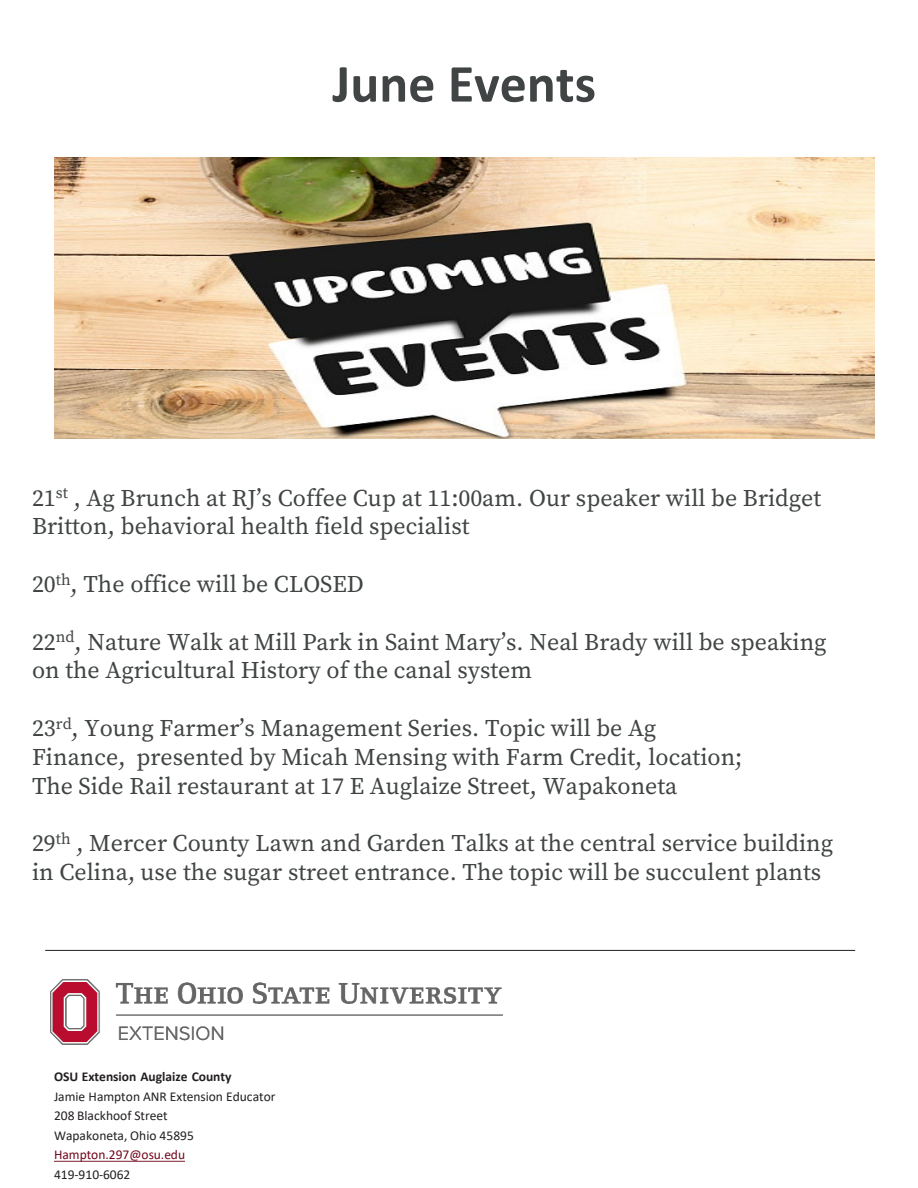
<style>
.page{position:relative;width:918px;height:1188px;background:#fff}
.page>*{position:absolute;margin:0;border:0;box-sizing:border-box;transform-origin:0 0}
.t1{font:700 54px "Calibri";color:#414444}
.t2{font:24px/28.8px "Buckeye Serif";color:#414444}
.t3{font:13.5px "Calibri";color:#231f20}
.t4{font:700 13.5px "Calibri";color:#231f20}
.t5{font:13.5px "Calibri";color:#70061b}
</style>
<div class="page">
<svg style="left:54px;top:1161px;width:131px;height:1px"></svg>
<hr style="left:45px;top:950px;width:810px;height:1px;background:#231f20">
<img style="left:50px;top:980px;width:452px;height:65px">
<img style="left:54px;top:158px;width:821px;height:280px">
<p class="t1" style="left:332px;top:45px;width:265px">June Events</p>
<p class="t2" style="left:32px;top:483px;width:791px">21<sup>st</sup> , Ag Brunch at RJ’s Coffee Cup at 11:00am. Our speaker will be Bridget<br>Britton, behavioral health field specialist</p>
<p class="t2" style="left:32px;top:570px;width:333px">20<sup>th</sup>, The office will be CLOSED</p>
<p class="t2" style="left:32px;top:627px;width:796px">22<sup>nd</sup>, Nature Walk at Mill Park in Saint Mary’s. Neal Brady will be speaking on the Agricultural History of the canal system</p>
<p class="t2" style="left:32px;top:714px;width:712px">23<sup>rd</sup>, Young Farmer’s Management Series. Topic will be Ag<br>Finance, presented by Micah Mensing with Farm Credit, location;<br>The Side Rail restaurant at 17 E Auglaize Street, Wapakoneta</p>
<p class="t2" style="left:32px;top:829px;width:803px">29<sup>th</sup> , Mercer County Lawn and Garden Talks at the central service building in Celina, use the sugar street entrance. The topic will be succulent plants</p>
<p class="t4" style="left:54px;top:1067px;width:179px">OSU Extension Auglaize County</p>
<p class="t3" style="left:54px;top:1087px;width:223px">Jamie Hampton ANR Extension Educator</p>
<p class="t3" style="left:54px;top:1106px;width:115px">208 Blackhoof Street</p>
<p class="t3" style="left:54px;top:1126px;width:141px">Wapakoneta, Ohio 45895</p>
<p class="t5" style="left:54px;top:1146px;width:133px">Hampton.297@osu.edu</p>
<p class="t3" style="left:54px;top:1165px;width:78px">419-910-6062</p>
</div>
